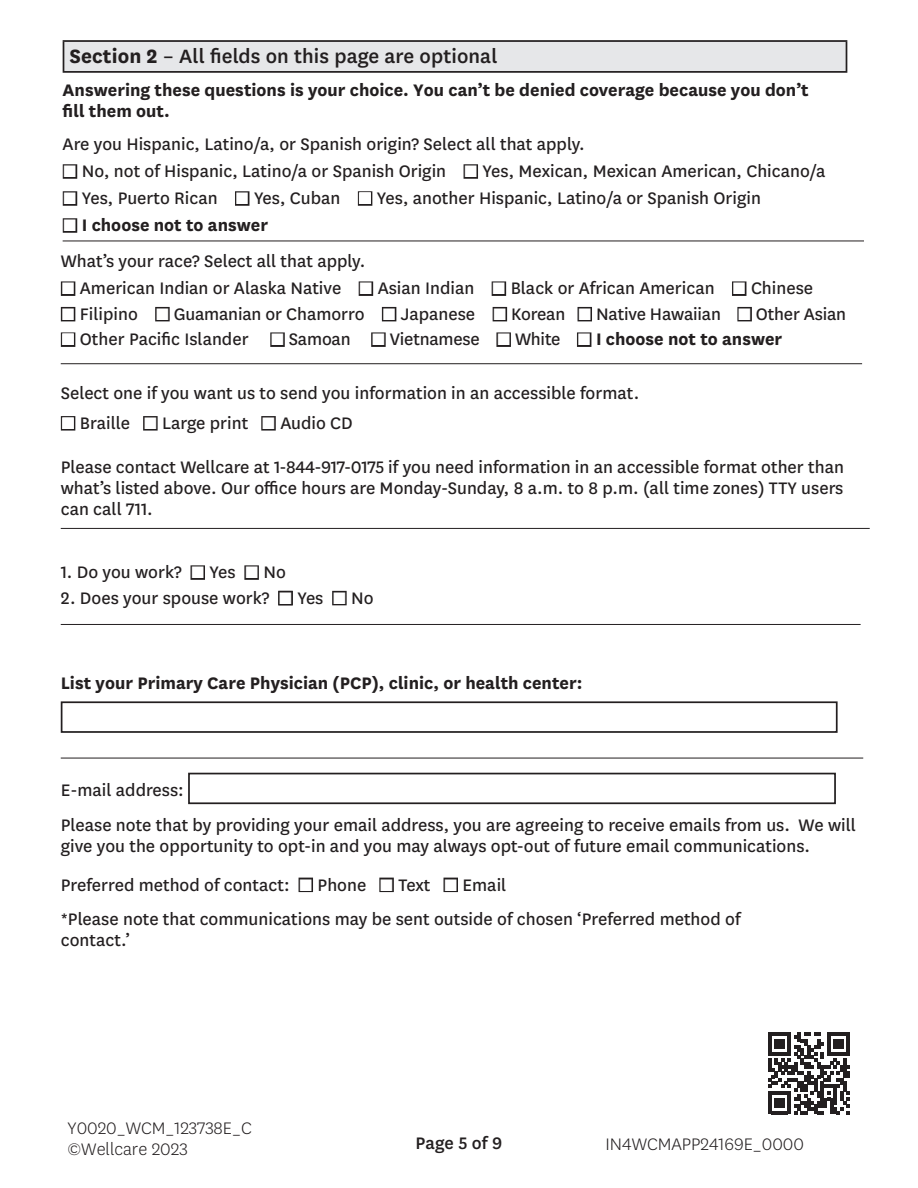
<style>
.page{position:relative;width:918px;height:1188px;background:#fff}
.page>*{position:absolute;margin:0;border:0;box-sizing:border-box;transform-origin:0 0}
.t1{font:500 22.5px "Centene Sans";letter-spacing:.005em;color:#231f20}
.t2{font:19.5px/21px "Centene Sans";color:#231f20}
.t3{font:700 19.5px/21px "Centene Sans";color:#231f20}
.t4{font:300 19.5px/21px "Centene Sans";color:#231f20}
.t5{font:500 19.5px "Centene Sans";letter-spacing:.005em;color:#231f20}
.s1{font-weight:700}
.s2{color:#fff}
.s3{font-weight:400;color:#fff}
</style>
<div class="page">
<hr style="left:61px;top:758px;width:802px;height:1px;background:#231f20">
<svg style="left:60px;top:701px;width:778px;height:104px"></svg>
<hr style="left:61px;top:624px;width:800px;height:1px;background:#231f20">
<hr style="left:61px;top:528px;width:809px;height:1px;background:#231f20">
<hr style="left:61px;top:363px;width:801px;height:1px;background:#231f20">
<hr style="left:63px;top:241px;width:801px;height:1px;background:#231f20">
<div style="left:64px;top:41px;width:783px;height:31px;background:#e6e7e9"></div>
<hr style="left:63px;top:71px;width:784px;height:2px;background:#231f20">
<svg style="left:846px;top:42px;width:1px;height:29px"></svg>
<svg style="left:63px;top:42px;width:1px;height:29px"></svg>
<hr style="left:63px;top:40px;width:784px;height:2px;background:#231f20">
<svg style="left:768px;top:1032px;width:82px;height:82px"></svg>
<hr style="left:847px;top:1032px;width:3px;height:20px;background:#231f20">
<h2 class="t1" style="left:70px;top:41px;width:429px"><span class="s1">Section 2</span> – All fields on this page are optional</h2>
<p class="t3" style="left:63px;top:78px;width:748px">Answering these questions is your choice. You can’t be denied coverage because you don’t fill them out.</p>
<p class="t2" style="left:63px;top:133px;width:524px">Are you Hispanic, Latino/a, or Spanish origin? Select all that apply.</p>
<p class="t2" style="left:63px;top:160px;width:765px"><span class="s2">■</span> No, not of Hispanic, Latino/a or Spanish Origin <span class="s2">■</span> Yes, Mexican, Mexican American, Chicano/a</p>
<p class="t2" style="left:63px;top:187px;width:279px"><span class="s2">■</span> Yes, Puerto Rican <span class="s2">■</span> Yes, Cuban</p>
<p class="t3" style="left:63px;top:213px;width:207px"><span class="s3">■</span> I choose not to answer</p>
<p class="t2" style="left:358px;top:187px;width:405px"><span class="s2">■</span> Yes, another Hispanic, Latino/a or Spanish Origin</p>
<p class="t2" style="left:61px;top:250px;width:306px">What’s your race? Select all that apply.</p>
<p class="t2" style="left:61px;top:277px;width:754px"><span class="s2">■</span> American Indian or Alaska Native <span class="s2">■</span> Asian Indian <span class="s2">■</span> Black or African American <span class="s2">■</span> Chinese</p>
<p class="t2" style="left:61px;top:302px;width:787px"><span class="s2">■</span> Filipino <span class="s2">■</span> Guamanian or Chamorro <span class="s2">■</span> Japanese <span class="s2">■</span> Korean <span class="s2">■</span> Native Hawaiian <span class="s2">■</span> Other Asian</p>
<p class="t2" style="left:61px;top:328px;width:723px"><span class="s2">■</span> Other Pacific Islander <span class="s2">■</span> Samoan <span class="s2">■</span> Vietnamese <span class="s2">■</span> White <span class="s2">■</span> <span class="s1">I choose not to answer</span></p>
<p class="t2" style="left:61px;top:382px;width:580px">Select one if you want us to send you information in an accessible format.</p>
<p class="t2" style="left:61px;top:412px;width:294px"><span class="s2">■</span> Braille <span class="s2">■</span> Large print <span class="s2">■</span> Audio CD</p>
<p class="t2" style="left:61px;top:455px;width:785px;text-align:justify">Please contact Wellcare at 1-844-917-0175 if you need information in an accessible format other than what’s listed above. Our office hours are Monday-Sunday, 8 a.m. to 8 p.m. (all time zones) TTY users can call 711.</p>
<p class="t2" style="left:61px;top:561px;width:227px">1. Do you work? <span class="s2">■ ■</span> No</p>
<p class="t2" style="left:61px;top:586px;width:314px">2. Does your spouse work? ■ Yes <span class="s2">■</span> No</p>
<p class="t2" style="left:210px;top:561px;width:28px">Yes</p>
<p class="t3" style="left:61px;top:671px;width:523px">List your Primary Care Physician (PCP), clinic, or health center:</p>
<p class="t2" style="left:61px;top:779px;width:125px">E-mail address:</p>
<p class="t2" style="left:61px;top:813px;width:797px">Please note that by providing your email address, you are agreeing to receive emails from us. We will give you the opportunity to opt-in and you may always opt-out of future email communications.</p>
<p class="t2" style="left:61px;top:873px;width:447px">Preferred method of contact: <span class="s2">■</span> Phone <span class="s2">■</span> Text <span class="s2">■</span> Email</p>
<p class="t2" style="left:61px;top:908px;width:681px">*Please note that communications may be sent outside of chosen ‘Preferred method of contact.’</p>
<p class="t4" style="left:68px;top:1117px;width:186px">Y0020_WCM_123738E_C ©Wellcare 2023</p>
<p class="t5" style="left:416px;top:1129px;width:88px">Page 5 of 9</p>
<p class="t4" style="left:605px;top:1133px;width:200px">IN4WCMAPP24169E_0000</p>
</div>
